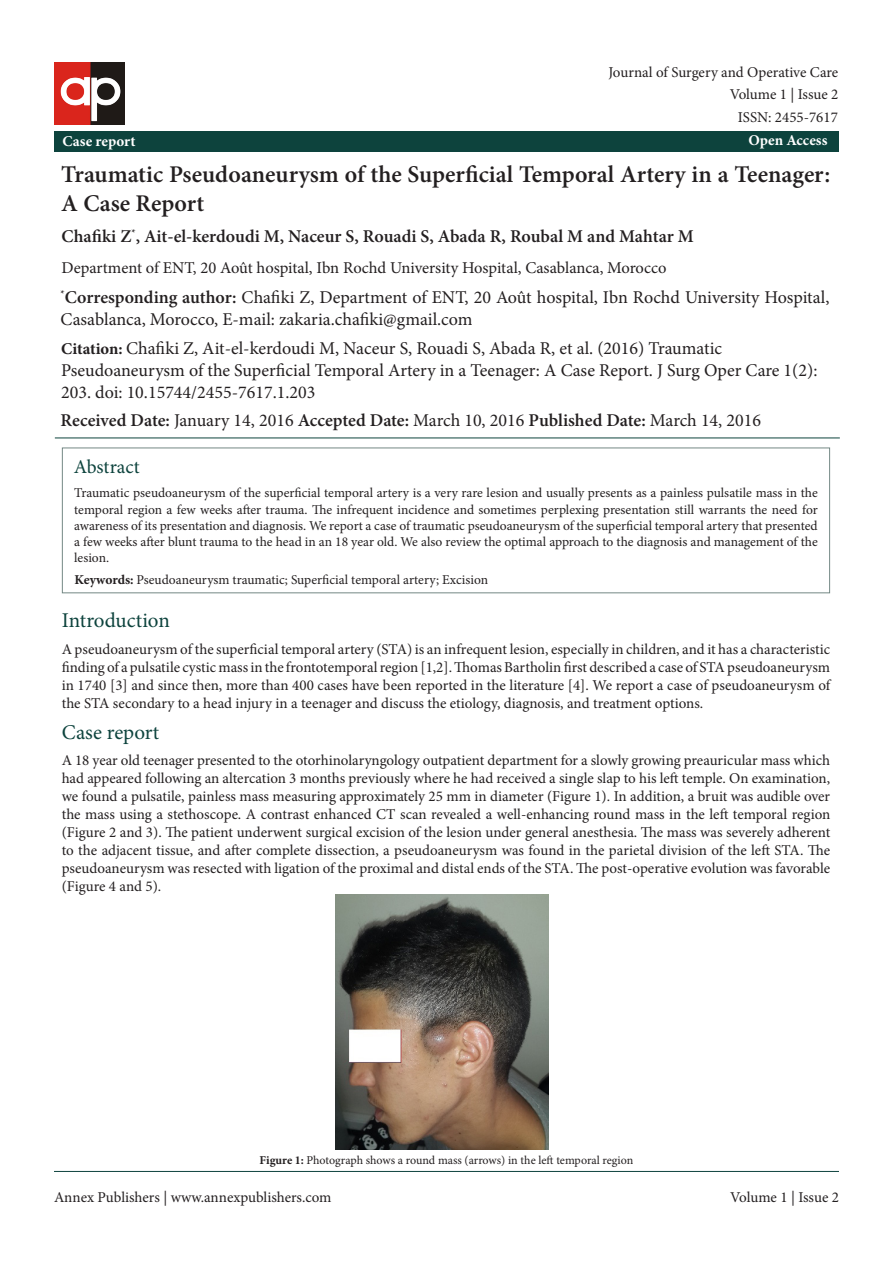
<style>
.page{position:relative;width:893px;height:1263px;background:#fff}
.page>*{position:absolute;margin:0;border:0;box-sizing:border-box;transform-origin:0 0}
.t1{font:600 24px/28.8px "Minion Pro";color:#231f20}
.t2{font:21px "Minion Pro";color:#0d433d}
.t3{font:19.5px "Minion Pro";color:#0d433d}
.t4{font:18px/21.6px "Minion Pro";color:#231f20}
.t5{font:600 18px "Minion Pro";color:#231f20}
.t6{font:16.5px "Minion Pro";letter-spacing:-.005em;color:#231f20}
.t7{font:15px/18px "Minion Pro";letter-spacing:-.005em;color:#231f20;text-align:justify}
.t8{font:700 15px "Minion Pro";letter-spacing:.005em;color:#fff}
.t9{font:13.5px/16.2px "Minion Pro";color:#231f20;text-align:justify}
.t10{font:12px "Minion Pro";letter-spacing:-.005em;color:#231f20}
.s1{font-weight:600}
.s2{font-weight:700;font-size:16.5px}
.s3{font-weight:400}
.s4{font-weight:700}
</style>
<div class="page">
<hr style="left:54px;top:1171px;width:785px;height:1px;background:#0d433d">
<img style="left:54px;top:63px;width:71px;height:62px">
<div style="left:54px;top:131px;width:785px;height:21px;background:#0d433d"></div>
<hr style="left:55px;top:438px;width:785px;height:1px;background:#0d433d">
<div style="left:62px;top:448px;width:768px;height:145px;background:#fff;border:1px solid #748885"></div>
<svg style="left:71px;top:447px;width:73px;height:3px"></svg>
<img style="left:336px;top:895px;width:213px;height:254px">
<p class="t7" style="left:608px;top:63px;width:231px">Journal of Surgery and Operative Care</p>
<p class="t7" style="left:738px;top:108px;width:102px">ISSN: 2455-7617</p>
<p class="t7" style="left:730px;top:85px;width:110px">Volume 1 | Issue 2</p>
<p class="t8" style="left:63px;top:131px;width:74px">Case report</p>
<p class="t8" style="left:748px;top:130px;width:81px">Open Access</p>
<p class="t1" style="left:61px;top:160px;width:770px">Traumatic Pseudoaneurysm of the Superficial Temporal Artery in a Teenager:<br>A Case Report</p>
<p class="t5" style="left:62px;top:224px;width:634px">Chafiki Z<sup>*</sup>, Ait-el-kerdoudi M, Naceur S, Rouadi S, Abada R, Roubal M and Mahtar M</p>
<p class="t6" style="left:62px;top:257px;width:606px">Department of ENT, 20 Août hospital, Ibn Rochd University Hospital, Casablanca, Morocco</p>
<p class="t4" style="left:61px;top:287px;width:770px"><sup>*</sup><span class="s1">Corresponding author:</span> Chafiki Z, Department of ENT, 20 Août hospital, Ibn Rochd University Hospital,<br>Casablanca, Morocco, E-mail: zakaria.chafiki@gmail.com</p>
<p class="t4" style="left:61px;top:338px;width:758px"><span class="s2">Citation:</span> Chafiki Z, Ait-el-kerdoudi M, Naceur S, Rouadi S, Abada R, et al. (2016) Traumatic<br>Pseudoaneurysm of the Superficial Temporal Artery in a Teenager: A Case Report. J Surg Oper Care 1(2):<br>203. doi: 10.15744/2455-7617.1.203</p>
<p class="t5" style="left:61px;top:407px;width:702px">Received Date: <span class="s3">January 14, 2016</span> Accepted Date: <span class="s3">March 10, 2016</span> Published Date: <span class="s3">March 14, 2016</span></p>
<p class="t3" style="left:74px;top:454px;width:68px">Abstract</p>
<p class="t9" style="left:74px;top:485px;width:745px">Traumatic pseudoaneurysm of the superficial temporal artery is a very rare lesion and usually presents as a painless pulsatile mass in the temporal region a few weeks after trauma. The infrequent incidence and sometimes perplexing presentation still warrants the need for awareness of its presentation and diagnosis. We report a case of traumatic pseudoaneurysm of the superficial temporal artery that presented a few weeks after blunt trauma to the head in an 18 year old. We also review the optimal approach to the diagnosis and management of the lesion.</p>
<p class="t9" style="left:75px;top:572px;width:415px"><span class="s4">Keywords:</span> Pseudoaneurysm traumatic; Superficial temporal artery; Excision</p>
<p class="t2" style="left:62px;top:606px;width:109px">Introduction</p>
<p class="t7" style="left:62px;top:640px;width:770px">A pseudoaneurysm of the superficial temporal artery (STA) is an infrequent lesion, especially in children, and it has a characteristic finding of a pulsatile cystic mass in the frontotemporal region [1,2]. Thomas Bartholin first described a case of STA pseudoaneurysm in 1740 [3] and since then, more than 400 cases have been reported in the literature [4]. We report a case of pseudoaneurysm of the STA secondary to a head injury in a teenager and discuss the etiology, diagnosis, and treatment options.</p>
<p class="t2" style="left:62px;top:718px;width:99px">Case report</p>
<p class="t7" style="left:62px;top:751px;width:770px">A 18 year old teenager presented to the otorhinolaryngology outpatient department for a slowly growing preauricular mass which had appeared following an altercation 3 months previously where he had received a single slap to his left temple. On examination, we found a pulsatile, painless mass measuring approximately 25 mm in diameter (Figure 1). In addition, a bruit was audible over the mass using a stethoscope. A contrast enhanced CT scan revealed a well-enhancing round mass in the left temporal region (Figure 2 and 3). The patient underwent surgical excision of the lesion under general anesthesia. The mass was severely adherent to the adjacent tissue, and after complete dissection, a pseudoaneurysm was found in the parietal division of the left STA. The pseudoaneurysm was resected with ligation of the proximal and distal ends of the STA. The post-operative evolution was favorable (Figure 4 and 5).</p>
<p class="t10" style="left:260px;top:1152px;width:375px"><span class="s4">Figure 1:</span> Photograph shows a round mass (arrows) in the left temporal region</p>
<p class="t7" style="left:54px;top:1188px;width:279px">Annex Publishers | www.annexpublishers.com</p>
<p class="t7" style="left:730px;top:1188px;width:110px">Volume 1 | Issue 2</p>
</div>
